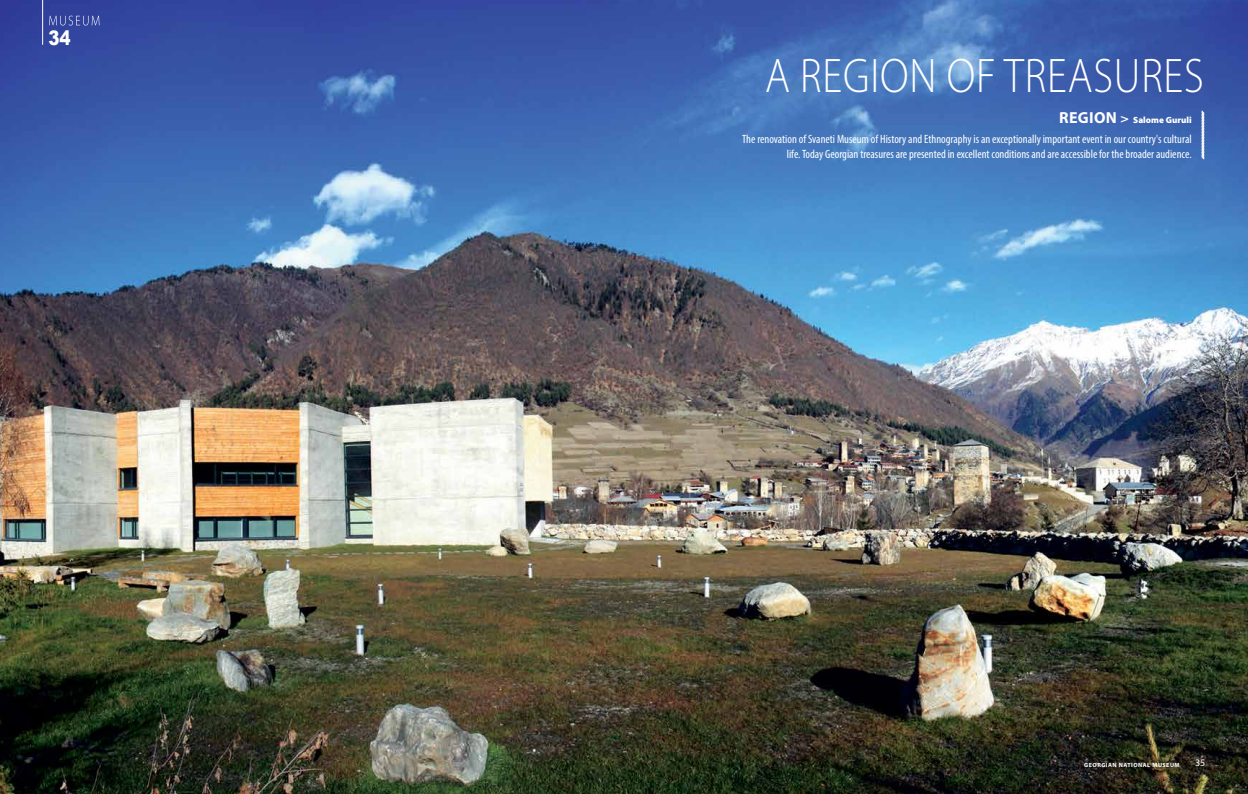
<style>
.page{position:relative;width:1248px;height:794px;background:#fff}
.page>*{position:absolute;margin:0;border:0;box-sizing:border-box;transform-origin:0 0}
.t1{font:300 48.8px "Myriad Pro";letter-spacing:.02em;color:#fff;scale:.87 1}
.t2{font:900 20px "Arial";color:#fff;scale:.83 1}
.t3{font:condensed 12px/15px "Myriad Pro";color:#fff;text-align:right}
.t4{font:10px "Myriad Pro";color:#fff}
.t5{font:900 9px "Myriad Pro";color:#fff}
.t6{font:700 6px "Myriad Pro";color:#fff}
.s1{font-weight:700;font-size:16px}
.s2{font-family:"BPG Nateli Mt";font-weight:700;font-size:16px}
</style>
<div class="page">
<img style="left:0;top:0;width:1247px;height:794px">
<svg style="left:1200px;top:110px;width:4px;height:50px"></svg>
<hr style="left:42px;top:0;width:1px;height:45px;background:#fff">
<svg style="left:49px;top:16px;width:50px;height:10px"></svg>
<h2 class="t2" style="left:48px;top:26px;width:28px">34</h2>
<h1 class="t1" style="left:765px;top:49px;width:479px">A REGION OF TREASU RES</h1>
<p class="t5" style="left:1059px;top:114px;width:134px"><span class="s1">REGION</span> <span class="s2">&gt;</span> Salome Guruli</p>
<p class="t3" style="left:742px;top:132px;width:451px">The renovation of Svaneti Museum of History and Ethnography is an exceptionally important event in our country's cultural life. Today Georgian treasures are presented in excellent conditions and are accessible for the broader audience.</p>
<p class="t6" style="left:1084px;top:761px;width:5px">GEORGIAN</p>
<p class="t6" style="left:1118px;top:761px;width:5px">NATIONAL</p>
<p class="t6" style="left:1152px;top:761px;width:11px">MUSEU</p>
<p class="t6" style="left:1174px;top:761px;width:7px">M</p>
<p class="t4" style="left:1194px;top:756px;width:12px">35</p>
</div>
